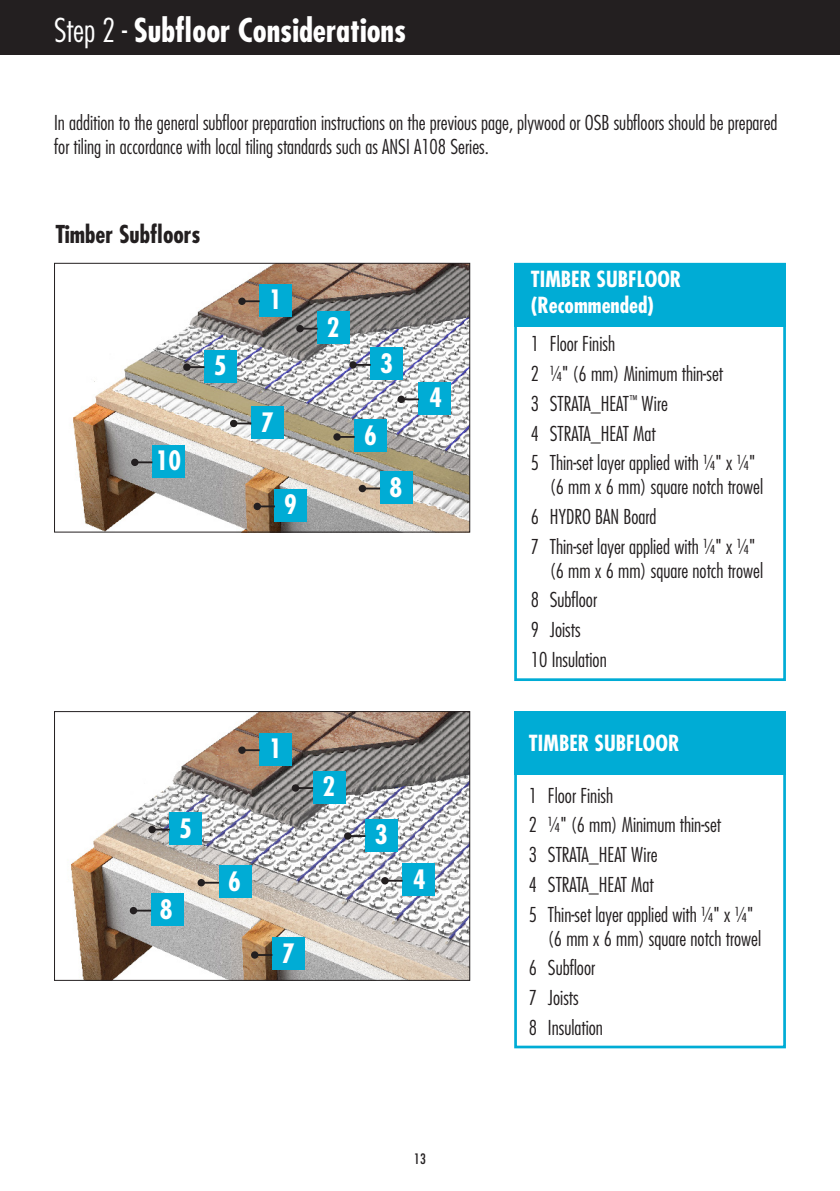
<style>
.page{position:relative;width:840px;height:1191px;background:#fff}
.page>*{position:absolute;margin:0;border:0;box-sizing:border-box;transform-origin:0 0}
.t1{font:700 condensed 32px "Futura";color:#fff}
.t2{font:700 condensed 26px "Futura";color:#fff}
.t3{font:700 condensed 24px "Futura";color:#231f20}
.t4{font:700 condensed 21.6px "Futura";color:#fff}
.t5{font:300 condensed 20px/24px "Futura";color:#231f20}
.t6{font:condensed 14px "Futura";color:#231f20}
.s1{font-weight:300}
</style>
<div class="page">
<div style="left:0;top:0;width:839px;height:54px;background:#231f20"></div>
<img style="left:73px;top:265px;width:395px;height:265px">
<div style="left:54px;top:263px;width:416px;height:269px;border:1px solid #231f20"></div>
<div style="left:204px;top:350px;width:32px;height:32px;background:#00acd5"></div>
<svg style="left:190px;top:366px;width:14px;height:2px"></svg>
<div style="left:183px;top:363px;width:7px;height:8px;background:#231f20;border-radius:50%"></div>
<div style="left:259px;top:284px;width:32px;height:32px;background:#00acd5"></div>
<svg style="left:245px;top:300px;width:14px;height:2px"></svg>
<div style="left:238px;top:297px;width:7px;height:8px;background:#231f20;border-radius:50%"></div>
<div style="left:317px;top:311px;width:32px;height:33px;background:#00acd5"></div>
<svg style="left:303px;top:328px;width:14px;height:1px"></svg>
<div style="left:296px;top:325px;width:7px;height:7px;background:#231f20;border-radius:50%"></div>
<div style="left:370px;top:348px;width:32px;height:32px;background:#00acd5"></div>
<svg style="left:356px;top:364px;width:14px;height:2px"></svg>
<div style="left:349px;top:361px;width:7px;height:7px;background:#231f20;border-radius:50%"></div>
<div style="left:418px;top:382px;width:33px;height:32px;background:#00acd5"></div>
<svg style="left:405px;top:398px;width:13px;height:2px"></svg>
<div style="left:397px;top:395px;width:8px;height:8px;background:#231f20;border-radius:50%"></div>
<div style="left:354px;top:420px;width:32px;height:32px;background:#00acd5"></div>
<svg style="left:340px;top:436px;width:14px;height:2px"></svg>
<div style="left:333px;top:433px;width:7px;height:7px;background:#231f20;border-radius:50%"></div>
<div style="left:251px;top:406px;width:32px;height:32px;background:#00acd5"></div>
<svg style="left:237px;top:422px;width:14px;height:2px"></svg>
<div style="left:230px;top:420px;width:7px;height:7px;background:#231f20;border-radius:50%"></div>
<div style="left:380px;top:471px;width:32px;height:32px;background:#00acd5"></div>
<svg style="left:366px;top:487px;width:14px;height:2px"></svg>
<div style="left:358px;top:485px;width:8px;height:7px;background:#231f20;border-radius:50%"></div>
<div style="left:275px;top:489px;width:32px;height:32px;background:#00acd5"></div>
<svg style="left:261px;top:505px;width:14px;height:2px"></svg>
<div style="left:253px;top:503px;width:8px;height:7px;background:#231f20;border-radius:50%"></div>
<div style="left:152px;top:445px;width:32px;height:32px;background:#00acd5"></div>
<svg style="left:138px;top:461px;width:14px;height:2px"></svg>
<div style="left:131px;top:458px;width:7px;height:8px;background:#231f20;border-radius:50%"></div>
<div style="left:514px;top:263px;width:271px;height:418px;border:3px solid #00acd5"></div>
<div style="left:514px;top:263px;width:271px;height:63px;background:#00acd5"></div>
<div style="left:514px;top:711px;width:271px;height:337px;border:3px solid #00acd5"></div>
<div style="left:514px;top:711px;width:271px;height:64px;background:#00acd5"></div>
<img style="left:71px;top:713px;width:397px;height:265px">
<div style="left:54px;top:711px;width:416px;height:269px;border:1px solid #231f20"></div>
<div style="left:170px;top:812px;width:32px;height:32px;background:#00acd5"></div>
<svg style="left:156px;top:828px;width:14px;height:2px"></svg>
<div style="left:148px;top:826px;width:8px;height:7px;background:#231f20;border-radius:50%"></div>
<div style="left:259px;top:733px;width:32px;height:32px;background:#00acd5"></div>
<svg style="left:245px;top:749px;width:14px;height:2px"></svg>
<div style="left:238px;top:746px;width:7px;height:8px;background:#231f20;border-radius:50%"></div>
<div style="left:313px;top:771px;width:32px;height:32px;background:#00acd5"></div>
<svg style="left:299px;top:787px;width:14px;height:2px"></svg>
<div style="left:291px;top:784px;width:8px;height:7px;background:#231f20;border-radius:50%"></div>
<div style="left:365px;top:819px;width:32px;height:32px;background:#00acd5"></div>
<svg style="left:351px;top:835px;width:14px;height:2px"></svg>
<div style="left:344px;top:832px;width:7px;height:7px;background:#231f20;border-radius:50%"></div>
<div style="left:219px;top:865px;width:32px;height:32px;background:#00acd5"></div>
<svg style="left:205px;top:881px;width:14px;height:2px"></svg>
<div style="left:197px;top:879px;width:8px;height:7px;background:#231f20;border-radius:50%"></div>
<div style="left:272px;top:938px;width:32px;height:32px;background:#00acd5"></div>
<svg style="left:258px;top:954px;width:14px;height:2px"></svg>
<div style="left:251px;top:951px;width:7px;height:7px;background:#231f20;border-radius:50%"></div>
<div style="left:151px;top:893px;width:32px;height:32px;background:#00acd5"></div>
<svg style="left:137px;top:909px;width:14px;height:2px"></svg>
<div style="left:130px;top:907px;width:7px;height:7px;background:#231f20;border-radius:50%"></div>
<div style="left:402px;top:863px;width:32px;height:33px;background:#00acd5"></div>
<svg style="left:388px;top:880px;width:14px;height:1px"></svg>
<div style="left:381px;top:877px;width:7px;height:7px;background:#231f20;border-radius:50%"></div>
<p class="t1" style="left:54px;top:10px;width:353px"><span class="s1">Step 2 -</span> Subfloor Considerations</p>
<p class="t5" style="left:54px;top:111px;width:724px">In addition to the general subfloor preparation instructions on the previous page, plywood or OSB subfloors should be prepared for tiling in accordance with local tiling standards such as ANSI A108 Series.</p>
<p class="t3" style="left:55px;top:219px;width:147px">Timber Subfloors</p>
<p class="t2" style="left:156px;top:444px;width:27px">10</p>
<p class="t2" style="left:214px;top:349px;width:14px">5</p>
<p class="t2" style="left:269px;top:283px;width:14px">1</p>
<p class="t2" style="left:260px;top:406px;width:14px">7</p>
<p class="t2" style="left:284px;top:489px;width:14px">9</p>
<p class="t2" style="left:327px;top:311px;width:14px">2</p>
<p class="t2" style="left:380px;top:347px;width:14px">3</p>
<p class="t2" style="left:364px;top:419px;width:14px">6</p>
<p class="t2" style="left:389px;top:471px;width:14px">8</p>
<p class="t2" style="left:429px;top:381px;width:14px">4</p>
<p class="t2" style="left:179px;top:812px;width:14px">5</p>
<p class="t2" style="left:160px;top:893px;width:14px">8</p>
<p class="t2" style="left:228px;top:865px;width:14px">6</p>
<p class="t2" style="left:269px;top:732px;width:14px">1</p>
<p class="t2" style="left:322px;top:770px;width:14px">2</p>
<p class="t2" style="left:281px;top:937px;width:14px">7</p>
<p class="t2" style="left:374px;top:818px;width:14px">3</p>
<p class="t2" style="left:413px;top:863px;width:14px">4</p>
<p class="t6" style="left:414px;top:1150px;width:13px">13</p>
<p class="t4" style="left:530px;top:266px;width:152px">TIMBER SUBFLOOR</p>
<p class="t4" style="left:530px;top:292px;width:124px">(Recommended)</p>
<p class="t5" style="left:530px;top:332px;width:86px">1 Floor Finish</p>
<p class="t5" style="left:530px;top:362px;width:193px">2 ¼" (6 mm) Minimum thin-set</p>
<p class="t5" style="left:530px;top:391px;width:138px">3 STRATA_HEAT<sup>™</sup> Wire</p>
<p class="t5" style="left:530px;top:421px;width:126px">4 STRATA_HEAT Mat</p>
<p class="t5" style="left:549px;top:451px;width:215px;text-indent:-19px">5 Thin-set layer applied with ¼" x ¼" (6 mm x 6 mm) square notch trowel</p>
<p class="t5" style="left:530px;top:504px;width:127px">6 HYDRO BAN Board</p>
<p class="t5" style="left:549px;top:534px;width:215px;text-indent:-19px">7 Thin-set layer applied with ¼" x ¼" (6 mm x 6 mm) square notch trowel</p>
<p class="t5" style="left:530px;top:588px;width:68px">8 Subfloor</p>
<p class="t5" style="left:530px;top:617px;width:51px">9 Joists</p>
<p class="t5" style="left:530px;top:647px;width:77px">10 Insulation</p>
<p class="t4" style="left:528px;top:729px;width:152px">TIMBER SUBFLOOR</p>
<p class="t5" style="left:528px;top:783px;width:86px">1 Floor Finish</p>
<p class="t5" style="left:528px;top:813px;width:193px">2 ¼" (6 mm) Minimum thin-set</p>
<p class="t5" style="left:528px;top:842px;width:130px">3 STRATA_HEAT Wire</p>
<p class="t5" style="left:528px;top:872px;width:126px">4 STRATA_HEAT Mat</p>
<p class="t5" style="left:547px;top:902px;width:215px;text-indent:-19px">5 Thin-set layer applied with ¼" x ¼" (6 mm x 6 mm) square notch trowel</p>
<p class="t5" style="left:528px;top:956px;width:68px">6 Subfloor</p>
<p class="t5" style="left:528px;top:985px;width:51px">7 Joists</p>
<p class="t5" style="left:528px;top:1015px;width:75px">8 Insulation</p>
</div>
